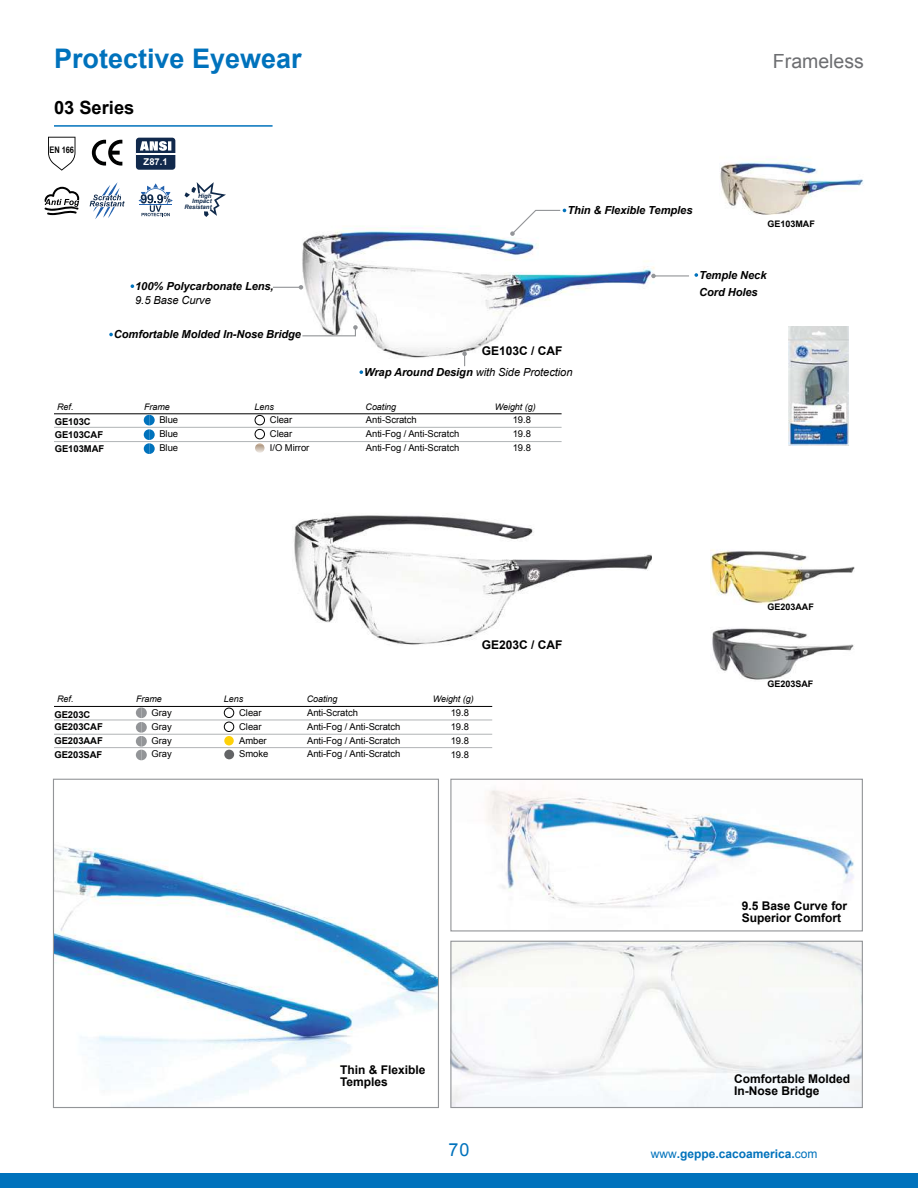
<style>
.page{position:relative;width:918px;height:1188px;background:#fff}
.page>*{position:absolute;margin:0;border:0;box-sizing:border-box;transform-origin:0 0}
.t1{font:700 27px "Arial";color:#0072bc}
.t2{font:19.5px "Arial";color:#6d6e71}
.t3{font:700 18.3px "Arial";color:#000}
.t4{font:18px "Arial";color:#0072bc}
.t5{font:700 12px/12px "Arial";color:#000}
.t6{font:700 12px "Arial";color:#0072bc}
.t7{font:italic 700 11.1px/17.2px "Arial";letter-spacing:-.005em;color:#000}
.t8{font:italic 11.1px "Arial";letter-spacing:-.005em;color:#000}
.t9{font:9.45px/14px "Arial";letter-spacing:-.005em;color:#000}
.t10{font:700 9.45px/13.6px "Arial";letter-spacing:-.005em;color:#000}
.t11{font:700 9.45px "Arial";color:#fff}
.t12{font:italic 9px "Arial";letter-spacing:-.005em;color:#000}
.t13{font:700 9px "Arial";color:#000}
.t14{font:700 9px "Arial Narrow";color:#000101}
.t15{font:italic 700 6px/5.2px "Arial";color:#102a4b;text-align:right}
.s1{font-weight:700}
.s2{font-weight:400}
</style>
<div class="page">
<div style="left:0;top:1173px;width:918px;height:15px;background:#0072bc"></div>
<img style="left:302px;top:208px;width:353px;height:159px">
<img style="left:294px;top:515px;width:358px;height:130px">
<img style="left:720px;top:161px;width:143px;height:54px">
<img style="left:710px;top:549px;width:145px;height:55px">
<img style="left:712px;top:628px;width:142px;height:52px">
<img style="left:452px;top:943px;width:409px;height:163px">
<div style="left:450px;top:941px;width:413px;height:167px;border:1px solid #939598"></div>
<img style="left:55px;top:846px;width:382px;height:260px">
<div style="left:53px;top:779px;width:386px;height:329px;border:1px solid #939598"></div>
<img style="left:486px;top:790px;width:368px;height:118px">
<div style="left:450px;top:779px;width:413px;height:153px;border:1px solid #939598"></div>
<hr style="left:54px;top:427px;width:508px;height:1px;background:#b1b4b6">
<hr style="left:54px;top:720px;width:438px;height:1px;background:#b1b4b6">
<hr style="left:54px;top:441px;width:508px;height:1px;background:#b1b4b6">
<hr style="left:54px;top:734px;width:438px;height:1px;background:#b1b4b6">
<hr style="left:54px;top:747px;width:438px;height:1px;background:#b1b4b6">
<hr style="left:54px;top:413px;width:508px;height:1px;background:#000">
<hr style="left:54px;top:706px;width:438px;height:1px;background:#000">
<svg style="left:144px;top:415px;width:11px;height:39px"></svg>
<svg style="left:136px;top:707px;width:11px;height:53px"></svg>
<div style="left:255px;top:415px;width:10px;height:10px;border:1px solid #000;border-radius:50%"></div>
<div style="left:255px;top:429px;width:10px;height:10px;border:1px solid #000;border-radius:50%"></div>
<svg style="left:255px;top:443px;width:10px;height:10px"></svg>
<div style="left:224px;top:708px;width:10px;height:10px;border:1px solid #000;border-radius:50%"></div>
<div style="left:224px;top:722px;width:10px;height:10px;border:1px solid #000;border-radius:50%"></div>
<div style="left:224px;top:736px;width:10px;height:9px;background:#fed109;border-radius:50%"></div>
<hr style="left:54px;top:125px;width:219px;height:2px;background:#0072bc">
<svg style="left:273px;top:285px;width:30px;height:5px"></svg>
<svg style="left:131px;top:284px;width:3px;height:4px"></svg>
<svg style="left:109px;top:333px;width:4px;height:3px"></svg>
<svg style="left:360px;top:370px;width:3px;height:4px"></svg>
<svg style="left:694px;top:273px;width:4px;height:4px"></svg>
<svg style="left:510px;top:209px;width:56px;height:27px"></svg>
<svg style="left:462px;top:352px;width:5px;height:14px"></svg>
<svg style="left:302px;top:325px;width:56px;height:12px"></svg>
<hr style="left:653px;top:275px;width:36px;height:2px;background:#939598">
<svg style="left:651px;top:274px;width:5px;height:4px"></svg>
<img style="left:789px;top:326px;width:59px;height:119px">
<div style="left:224px;top:750px;width:10px;height:9px;background:#636466;border-radius:50%"></div>
<svg style="left:89px;top:182px;width:36px;height:37px"></svg>
<svg style="left:138px;top:183px;width:35px;height:33px"></svg>
<svg style="left:185px;top:182px;width:41px;height:35px"></svg>
<svg style="left:44px;top:187px;width:36px;height:28px"></svg>
<svg style="left:92px;top:140px;width:30px;height:26px"></svg>
<svg style="left:48px;top:137px;width:27px;height:34px"></svg>
<div style="left:136px;top:138px;width:39px;height:32px;background:#11294c;border-radius:3px"></div>
<svg style="left:140px;top:141px;width:31px;height:10px"></svg>
<hr style="left:136px;top:154px;width:39px;height:1px;background:#fff">
<h1 class="t1" style="left:54px;top:41px;width:249px">Protective Eyewear</h1>
<h2 class="t2" style="left:773px;top:49px;width:93px">Frameless</h2>
<h3 class="t3" style="left:54px;top:96px;width:82px">03 Series</h3>
<p class="t14" style="left:49px;top:143px;width:26px">EN 166</p>
<p class="t11" style="left:144px;top:155px;width:26px">Z87.1</p>
<p class="t15" style="left:184px;top:194px;width:29px">High<br>Impact<br>Resistant</p>
<p class="t7" style="left:567px;top:202px;width:127px">Thin &amp; Flexible Temples</p>
<p class="t13" style="left:767px;top:218px;width:49px">GE103MAF</p>
<p class="t12" style="left:57px;top:401px;width:18px">Ref.</p>
<p class="t10" style="left:55px;top:415px;width:37px">GE103C</p>
<p class="t10" style="left:55px;top:428px;width:50px">GE103CAF</p>
<p class="t10" style="left:55px;top:442px;width:51px">GE103MAF</p>
<p class="t7" style="left:135px;top:278px;width:140px">100% Polycarbonate Lens,</p>
<p class="t8" style="left:135px;top:293px;width:77px">9.5 Base Curve</p>
<p class="t7" style="left:114px;top:326px;width:189px">Comfortable Molded In-Nose Bridge</p>
<p class="t5" style="left:482px;top:346px;width:82px">GE103C / CAF</p>
<p class="t8" style="left:364px;top:365px;width:210px"><span class="s1">Wrap Around Design</span> with Side Protection</p>
<p class="t12" style="left:144px;top:401px;width:27px">Frame</p>
<p class="t12" style="left:255px;top:401px;width:21px">Lens</p>
<p class="t12" style="left:366px;top:401px;width:32px">Coating</p>
<p class="t12" style="left:495px;top:401px;width:42px">Weight (g)</p>
<p class="t9" style="left:159px;top:413px;width:20px">Blue</p>
<p class="t9" style="left:270px;top:413px;width:24px">Clear</p>
<p class="t9" style="left:366px;top:413px;width:52px">Anti-Scratch</p>
<p class="t9" style="left:513px;top:413px;width:20px">19.8</p>
<p class="t9" style="left:159px;top:427px;width:20px">Blue<br>Blue</p>
<p class="t9" style="left:270px;top:427px;width:41px">Clear<br>I/O Mirror</p>
<p class="t9" style="left:366px;top:427px;width:95px">Anti-Fog / Anti-Scratch<br>Anti-Fog / Anti-Scratch</p>
<p class="t9" style="left:513px;top:427px;width:20px">19.8<br>19.8</p>
<p class="t7" style="left:699px;top:267px;width:69px">Temple Neck<br>Cord Holes</p>
<p class="t12" style="left:57px;top:693px;width:18px">Ref.</p>
<p class="t10" style="left:54px;top:708px;width:37px">GE203C</p>
<p class="t10" style="left:54px;top:721px;width:50px">GE203CAF</p>
<p class="t10" style="left:54px;top:735px;width:50px">GE203AAF<br>GE203SAF</p>
<p class="t12" style="left:136px;top:693px;width:27px">Frame</p>
<p class="t9" style="left:152px;top:706px;width:22px;text-align:justify">Gray Gray Gray Gray</p>
<p class="t12" style="left:224px;top:693px;width:21px">Lens</p>
<p class="t9" style="left:239px;top:706px;width:31px">Clear<br>Clear<br>Amber<br>Smoke</p>
<p class="t12" style="left:307px;top:693px;width:32px">Coating</p>
<p class="t9" style="left:307px;top:706px;width:95px">Anti-Scratch<br>Anti-Fog / Anti-Scratch</p>
<p class="t9" style="left:307px;top:747px;width:95px">Anti-Fog / Anti-Scratch</p>
<p class="t9" style="left:307px;top:733px;width:95px">Anti-Fog / Anti-Scratch</p>
<p class="t5" style="left:482px;top:639px;width:82px">GE203C / CAF</p>
<p class="t12" style="left:433px;top:693px;width:42px">Weight (g)</p>
<p class="t9" style="left:451px;top:706px;width:20px;text-align:justify">19.8<br>19.8<br>19.8<br>19.8</p>
<p class="t13" style="left:767px;top:601px;width:48px">GE203AAF</p>
<p class="t13" style="left:767px;top:678px;width:48px">GE203SAF</p>
<p class="t5" style="left:742px;top:900px;width:107px">9.5 Base Curve for<br>Superior Comfort</p>
<p class="t5" style="left:340px;top:1064px;width:87px">Thin &amp; Flexible<br>Temples</p>
<p class="t5" style="left:734px;top:1074px;width:118px">Comfortable Molded<br>In-Nose Bridge</p>
<h3 class="t4" style="left:449px;top:1138px;width:22px">70</h3>
<p class="t6" style="left:651px;top:1146px;width:168px"><span class="s2">www</span>.geppe.cacoamerica.<span class="s2">com</span></p>
</div>
